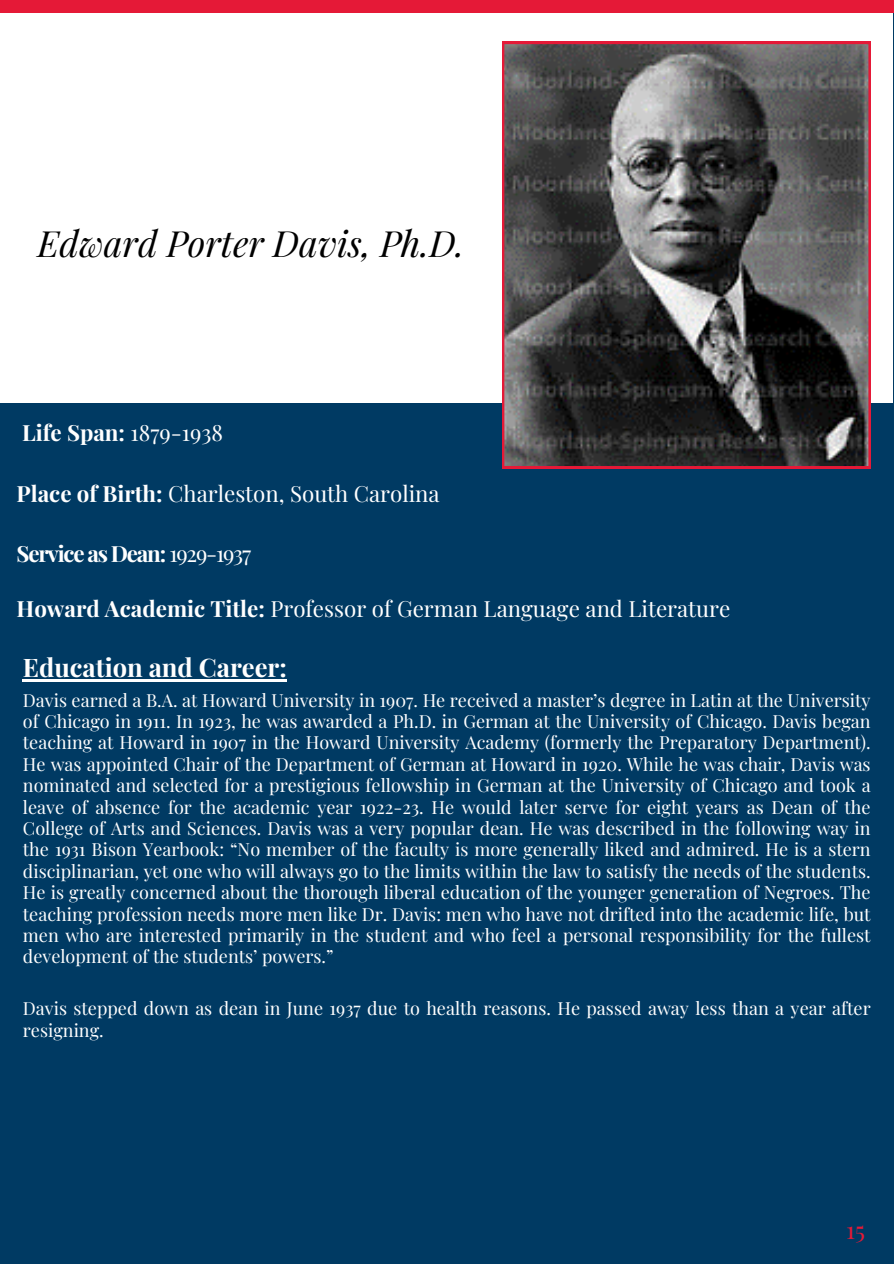
<style>
.page{position:relative;width:894px;height:1264px;background:#fff}
.page>*{position:absolute;margin:0;border:0;box-sizing:border-box;transform-origin:0 0}
.t1{font:italic 36px "Playfair Display";color:#000}
.t2{font:700 25.5px "Playfair Display";color:#fff}
.t3{font:24px "Playfair Display";color:#e51937}
.t4{font:22.2px "Playfair Display";color:#fff}
.t5{font:700 22.2px "Playfair Display";letter-spacing:-.055em;color:#fff}
.t6{font:700 22.2px "Playfair Display";color:#fff}
.t7{font:18px/21.3px "Playfair Display";color:#fff;text-align:justify}
.s1{font-weight:400}
.s2{font-weight:700}
</style>
<div class="page">
<div style="left:0;top:0;width:893px;height:1263px;background:#003a63"></div>
<div style="left:0;top:9px;width:892px;height:394px;background:#fff"></div>
<svg style="left:502px;top:42px;width:368px;height:426px"></svg>
<div style="left:0;top:0;width:893px;height:12px;background:#e51937"></div>
<hr style="left:23px;top:679px;width:264px;height:2px;background:#fff">
<h1 class="t1" style="left:37px;top:218px;width:428px">Edward Porter Davis, Ph.D.</h1>
<h3 class="t6" style="left:22px;top:417px;width:202px">Life Span: <span class="s1">1879-1938</span></h3>
<h3 class="t4" style="left:17px;top:478px;width:424px"><span class="s2">Place of Birth:</span> Charleston, South Carolina</h3>
<h3 class="t5" style="left:17px;top:537px;width:236px">Service as Dean: <span class="s1">1929-1937</span></h3>
<h3 class="t4" style="left:17px;top:592px;width:715px"><span class="s2">Howard Academic Title:</span> Professor of German Language and Literature</h3>
<p class="t2" style="left:23px;top:649px;width:265px">Education and Career:</p>
<h2 class="t7" style="left:23px;top:688px;width:849px">Davis earned a B.A. at Howard University in 1907. He received a master’s degree in Latin at the University of Chicago in 1911. In 1923, he was awarded a Ph.D. in German at the University of Chicago. Davis began teaching at Howard in 1907 in the Howard University Academy (formerly the Preparatory Department).<br>He was appointed Chair of the Department of German at Howard in 1920. While he was chair, Davis was nominated and selected for a prestigious fellowship in German at the University of Chicago and took a leave of absence for the academic year 1922-23. He would later serve for eight years as Dean of the College of Arts and Sciences. Davis was a very popular dean. He was described in the following way in the 1931 Bison Yearbook: “No member of the faculty is more generally liked and admired. He is a stern disciplinarian, yet one who will always go to the limits within the law to satisfy the needs of the students.<br>He is greatly concerned about the thorough liberal education of the younger generation of Negroes. The teaching profession needs more men like Dr. Davis: men who have not drifted into the academic life, but men who are interested primarily in the student and who feel a personal responsibility for the fullest development of the students’ powers.”</h2>
<p class="t7" style="left:23px;top:997px;width:849px">Davis stepped down as dean in June 1937 due to health reasons. He passed away less than a year after resigning.</p>
<p class="t3" style="left:845px;top:1212px;width:20px">15</p>
</div>
